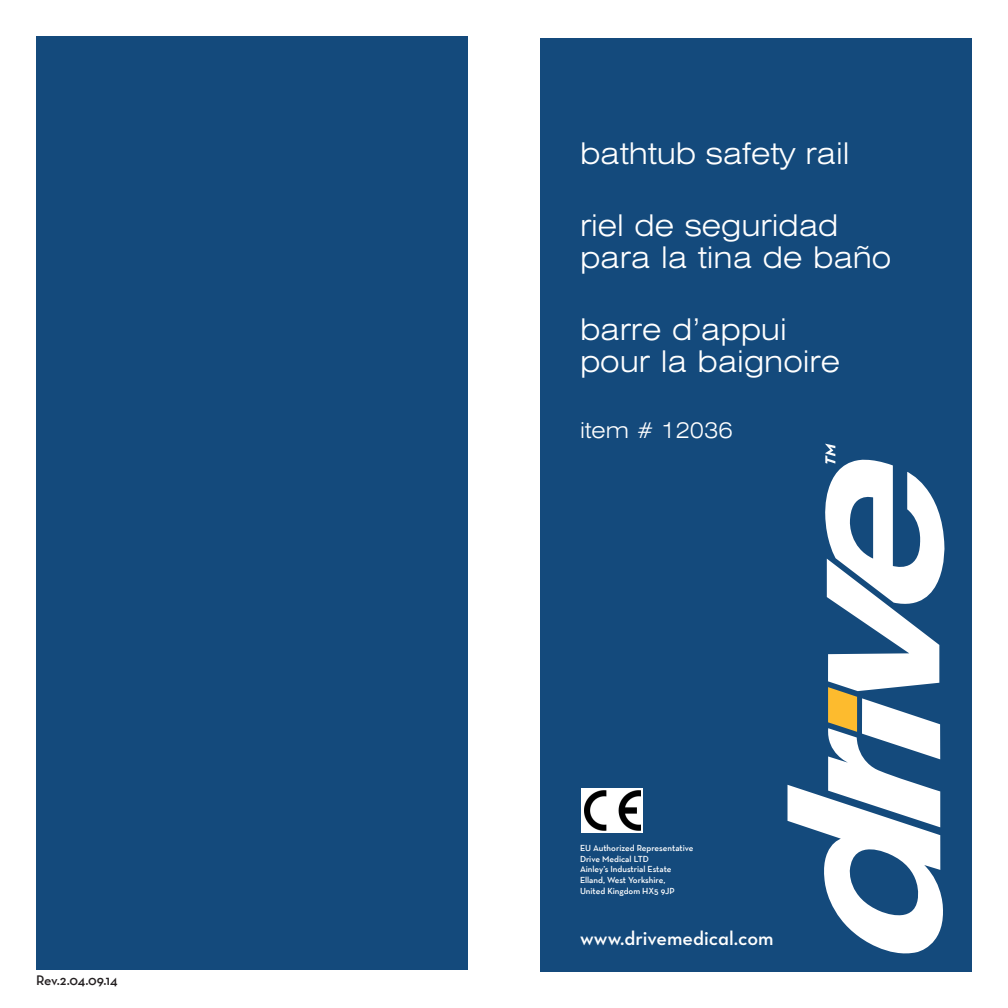
<style>
.page{position:relative;width:1008px;height:1008px;background:#fff}
.page>*{position:absolute;margin:0;border:0;box-sizing:border-box;transform-origin:0 0}
.t1{font:300 expanded 30px "Swiss 721 BT";color:#fff}
.t2{font:300 expanded 22px "Swiss 721 BT";color:#fff}
.t3{font:20px "Neutraface Text Demi Alt";color:#fff}
.Copy_of_Normal{font:14px "Neutraface Text TT Demi Alt";letter-spacing:-.015em;color:#231f20}
.t4{font:600 8.8px "Neutraface Text TT";color:#fff}
</style>
<div class="page">
<div style="left:540px;top:38px;width:432px;height:934px;background:#144a7c"></div>
<svg style="left:788px;top:444px;width:157px;height:509px"></svg>
<div style="left:36px;top:36px;width:432px;height:934px;background:#144a7c"></div>
<div style="left:581px;top:788px;width:62px;height:44px;background:#fff"></div>
<img style="left:584px;top:790px;width:57px;height:41px">
<p class="Copy_of_Normal" style="left:36px;top:971px;width:83px">Rev.2.04.09.14</p>
<p class="t1" style="left:580px;top:136px;width:271px">bathtub safety rail</p>
<p class="t1" style="left:580px;top:208px;width:260px">riel de seguridad</p>
<p class="t1" style="left:580px;top:240px;width:313px">para la tina de baño</p>
<p class="t1" style="left:580px;top:312px;width:208px">barre d’appui</p>
<p class="t1" style="left:580px;top:344px;width:262px">pour la baignoire</p>
<p class="t2" style="left:580px;top:417px;width:154px">item # 12036</p>
<p class="t4" style="left:580px;top:842px;width:115px">EU Authorized Representative</p>
<p class="t4" style="left:580px;top:853px;width:70px">Drive Medical LTD</p>
<p class="t4" style="left:580px;top:864px;width:93px">Ainley’s Industrial Estate</p>
<p class="t4" style="left:580px;top:874px;width:87px">Elland, West Yorkshire,</p>
<p class="t4" style="left:580px;top:885px;width:96px">United Kingdom HX5 9JP</p>
<p class="t3" style="left:580px;top:926px;width:195px">www.drivemedical.com</p>
</div>
